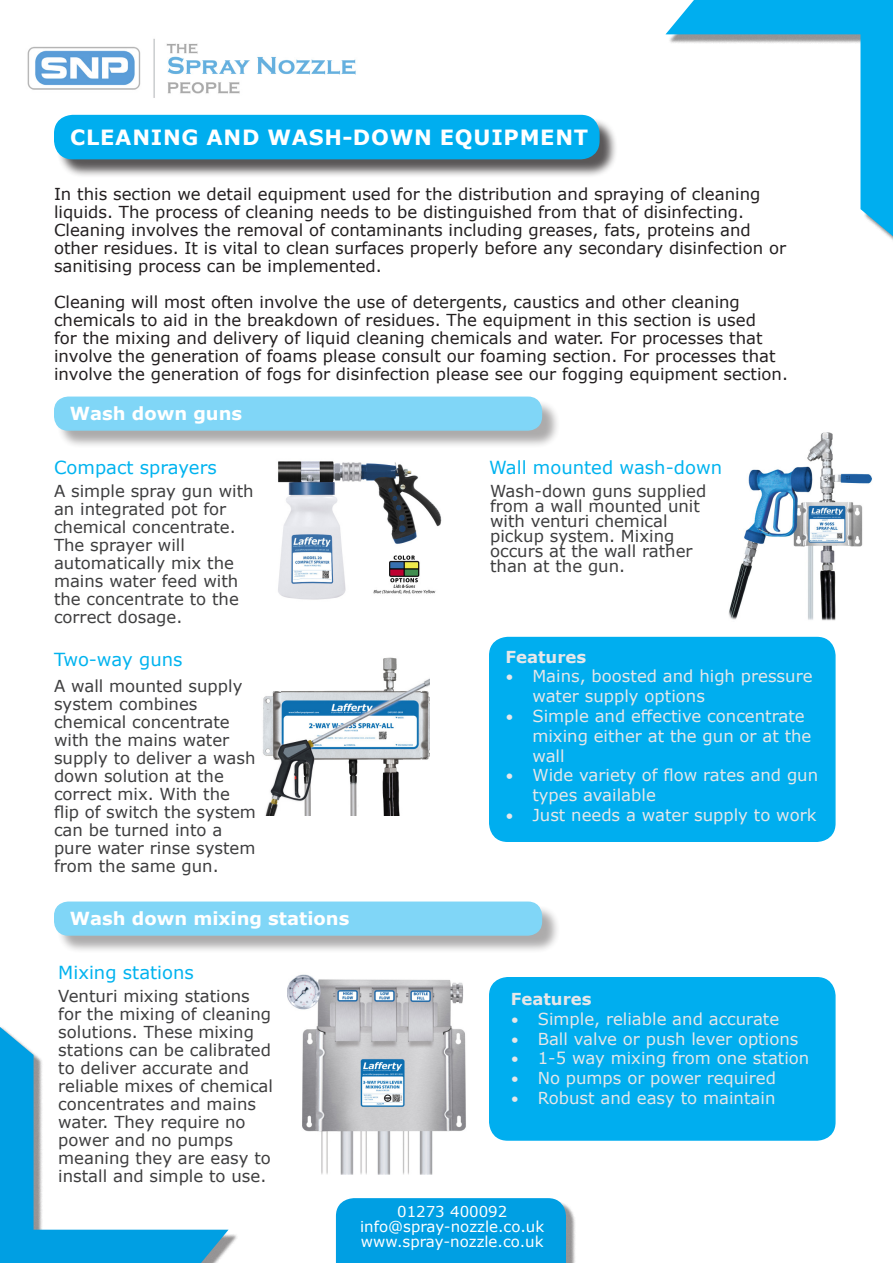
<style>
.page{position:relative;width:893px;height:1263px;background:#fff}
.page>*{position:absolute;margin:0;border:0;box-sizing:border-box;transform-origin:0 0}
.Text_Bold{font:700 21px "Verdana";letter-spacing:.035em;color:#fff}
.Text_Bold-2{font:18px "Verdana";color:#00b3ef}
.Text_Bold-3{font:700 18px "Verdana";color:#fff}
.t1{font:16.5px/18px "Verdana";color:#231f20}
.Text_Bold-4{font:16.5px/18px "Verdana";color:#3e3e3f}
.t2{font:16.5px/19.8px "Verdana";color:#e6e7e9}
.Text_Bold-5{font:700 16.5px "Verdana";color:#e6e7e9}
.t3{font:15px/15px "Verdana";color:#fff;text-align:center}
.s1{font-size:15px}
</style>
<div class="page">
<svg style="left:0;top:1027px;width:229px;height:236px"></svg>
<img style="left:27px;top:38px;width:355px;height:77px">
<svg style="left:665px;top:0;width:228px;height:240px"></svg>
<div style="left:339px;top:1201px;width:237px;height:62px;background:#231f20;opacity:.49"></div>
<div style="left:336px;top:1198px;width:230px;height:65px;background:#009fe3"></div>
<div style="left:56px;top:399px;width:505px;height:51px;background:#231f20;opacity:.75"></div>
<div style="left:55px;top:397px;width:486px;height:33px;background:#80d6f7;border-radius:14px"></div>
<div style="left:54px;top:396px;width:488px;height:35px;border:2px solid #00aeef;border-radius:14px"></div>
<div style="left:56px;top:904px;width:505px;height:50px;background:#231f20;opacity:.75"></div>
<div style="left:55px;top:902px;width:486px;height:33px;background:#80d6f7;border-radius:14px"></div>
<div style="left:54px;top:901px;width:488px;height:35px;border:2px solid #00aeef;border-radius:14px"></div>
<div style="left:56px;top:117px;width:562px;height:61px;background:#231f20;opacity:.75"></div>
<div style="left:55px;top:116px;width:544px;height:43px;background:#00aeef;border-radius:18px"></div>
<div style="left:54px;top:115px;width:546px;height:44px;border:2px solid #00aeef;border-radius:18px"></div>
<img style="left:278px;top:461px;width:164px;height:139px">
<img style="left:728px;top:432px;width:144px;height:189px">
<img style="left:262px;top:657px;width:168px;height:158px">
<div style="left:490px;top:637px;width:345px;height:204px;background:#00aeef;border-radius:18px"></div>
<div style="left:489px;top:637px;width:347px;height:205px;border:2px solid #00aeef;border-radius:18px"></div>
<div style="left:490px;top:978px;width:345px;height:162px;background:#00aeef;border-radius:18px"></div>
<div style="left:489px;top:977px;width:347px;height:164px;border:2px solid #00aeef;border-radius:18px"></div>
<img style="left:287px;top:974px;width:179px;height:201px">
<p class="Text_Bold" style="left:70px;top:123px;width:520px">CLEANING AND WASH-DOWN EQUIPMENT</p>
<p class="t1" style="left:54px;top:185px;width:734px">In this section we detail equipment used for the distribution and spraying of cleaning liquids. The process of cleaning needs to be distinguished from that of disinfecting.<br>Cleaning involves the removal of contaminants including greases, fats, proteins and other residues. It is vital to clean surfaces properly before any secondary disinfection or sanitising process can be implemented.</p>
<p class="t1" style="left:54px;top:293px;width:735px">Cleaning will most often involve the use of detergents, caustics and other cleaning chemicals to aid in the breakdown of residues. The equipment in this section is used<br>for the mixing and delivery of liquid cleaning chemicals and water. For processes that involve the generation of foams please consult our foaming section. For processes that involve the generation of fogs for disinfection please see our fogging equipment section.</p>
<p class="Text_Bold-3" style="left:70px;top:400px;width:174px">Wash down guns</p>
<p class="Text_Bold-2" style="left:54px;top:455px;width:164px">Compact sprayers</p>
<p class="Text_Bold-2" style="left:489px;top:455px;width:235px">Wall mounted wash-down</p>
<p class="Text_Bold-4" style="left:54px;top:482px;width:201px">A simple spray gun with an integrated pot for chemical concentrate.<br>The sprayer will automatically mix the mains water feed with the concentrate to the correct dosage.</p>
<p class="Text_Bold-2" style="left:54px;top:647px;width:130px">Two-way guns</p>
<p class="Text_Bold-4" style="left:54px;top:677px;width:203px">A wall mounted supply system combines chemical concentrate with the mains water supply to deliver a wash down solution at the correct mix. With the flip of switch the system can be turned into a pure water rinse system from the same gun.</p>
<p class="Text_Bold-3" style="left:70px;top:905px;width:281px">Wash down mixing stations</p>
<p class="Text_Bold-2" style="left:58px;top:960px;width:137px">Mixing stations</p>
<p class="Text_Bold-4" style="left:58px;top:987px;width:216px">Venturi mixing stations for the mixing of cleaning solutions. These mixing stations can be calibrated to deliver accurate and reliable mixes of chemical concentrates and mains water. They require no power and no pumps meaning they are easy to install and simple to use.</p>
<p class="Text_Bold-4" style="left:490px;top:484px;width:218px;line-height:15px">Wash-down guns supplied from a wall mounted unit with venturi chemical pickup system. Mixing occurs at the wall rather than at the gun.</p>
<p class="Text_Bold-5" style="left:505px;top:645px;width:82px">Features</p>
<p class="t2" style="left:532px;top:666px;width:282px;text-indent:-27px"><span class="s1">•</span> Mains, boosted and high pressure water supply options</p>
<p class="t2" style="left:532px;top:706px;width:281px;text-indent:-27px"><span class="s1">•</span> Simple and effective concentrate mixing either at the gun or at the wall</p>
<p class="t2" style="left:532px;top:765px;width:287px;text-indent:-27px"><span class="s1">•</span> Wide variety of flow rates and gun types available</p>
<p class="t2" style="left:505px;top:805px;width:313px"><span class="s1">•</span> Just needs a water supply to work</p>
<p class="Text_Bold-5" style="left:511px;top:987px;width:82px">Features</p>
<p class="t2" style="left:511px;top:1009px;width:270px"><span class="s1">•</span> Simple, reliable and accurate</p>
<p class="t2" style="left:511px;top:1028px;width:289px"><span class="s1">•</span> Ball valve or push lever options</p>
<p class="t2" style="left:511px;top:1048px;width:300px"><span class="s1">•</span> 1-5 way mixing from one station</p>
<p class="t2" style="left:511px;top:1068px;width:267px"><span class="s1">•</span> No pumps or power required</p>
<p class="t2" style="left:511px;top:1088px;width:266px"><span class="s1">•</span> Robust and easy to maintain</p>
<p class="t3" style="left:356px;top:1196px;width:184px;line-height:16.5px">www.spray-nozzle.co.uk<br>01273 400092</p>
<p class="t3" style="left:355px;top:1228px;width:186px">info@spray-nozzle.co.uk</p>
<p class="t3" style="left:360px;top:1204px;width:186px">01273 400092 info@spray-nozzle.co.uk www.spray-nozzle.co.uk</p>
</div>
